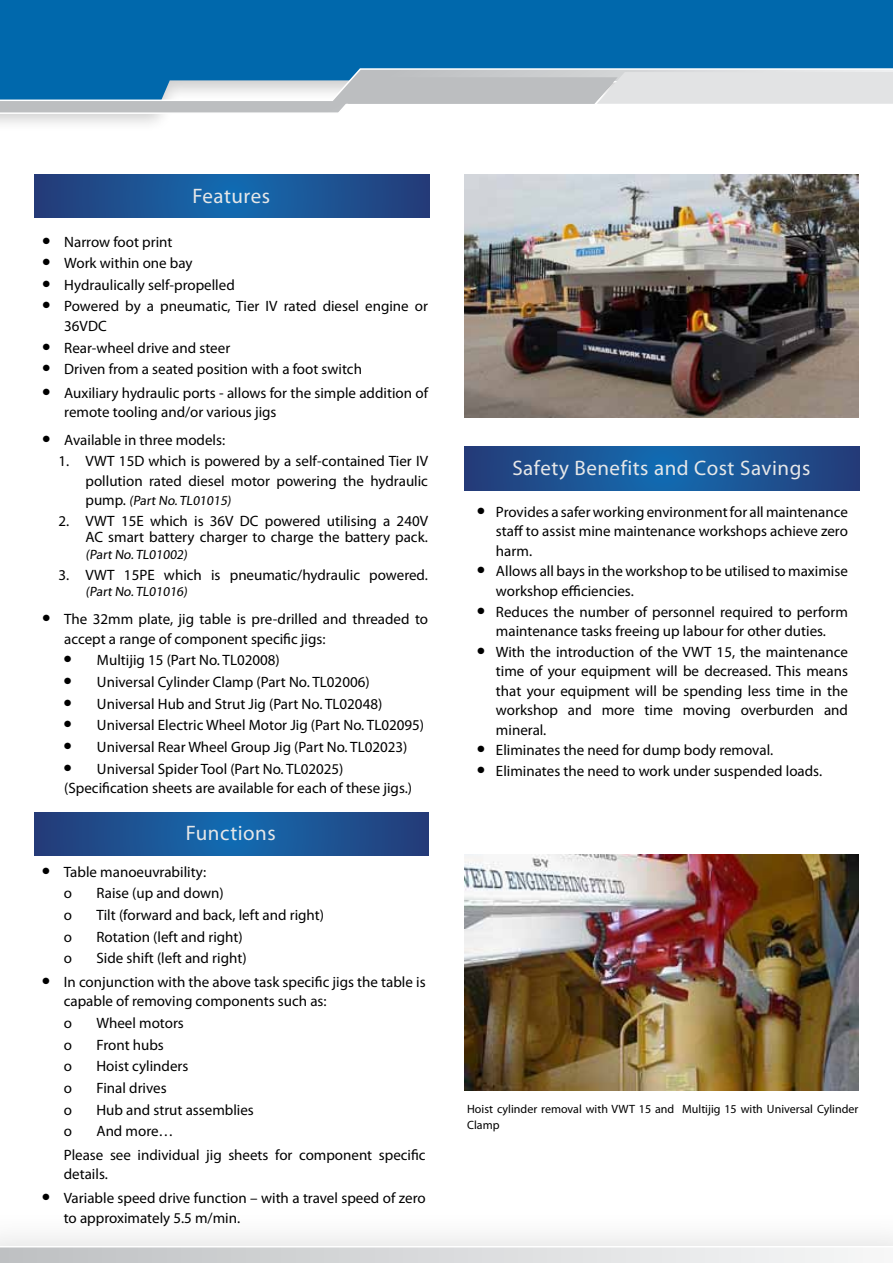
<style>
.page{position:relative;width:893px;height:1263px;background:#fff}
.page>*{position:absolute;margin:0;border:0;box-sizing:border-box;transform-origin:0 0}
.t1{font:21px "Myriad Pro";letter-spacing:.025em;color:#e6e7e8}
.t2{font:15px/19.5px "Myriad Pro";color:#000}
.t3{font:13.5px "Myriad Pro";color:#000}
.t4{font:12px/16.5px "Myriad Pro";color:#000}
.s1{font-size:15px}
</style>
<div class="page">
<div style="left:0;top:0;width:893px;height:132px;background:#000;opacity:.2"></div>
<div style="left:0;top:0;width:893px;height:67px;background:#0068ac"></div>
<div style="left:0;top:1208px;width:893px;height:55px;background:#fafafa"></div>
<svg style="left:0;top:1245px;width:893px;height:18px"></svg>
<svg style="left:0;top:67px;width:893px;height:48px"></svg>
<img style="left:464px;top:174px;width:394px;height:243px">
<svg style="left:34px;top:174px;width:395px;height:44px;background:#1c5293"></svg>
<svg style="left:464px;top:446px;width:396px;height:44px;background:#1c5293"></svg>
<svg style="left:34px;top:812px;width:395px;height:44px;background:#1c5293"></svg>
<img style="left:465px;top:855px;width:393px;height:235px">
<h1 class="t1" style="left:192px;top:183px;width:79px">Features</h1>
<p class="t2" style="left:43px;top:232px;width:131px">● Narrow foot print</p>
<p class="t2" style="left:43px;top:253px;width:151px">● Work within one bay</p>
<p class="t2" style="left:43px;top:275px;width:193px">● Hydraulically self-propelled</p>
<p class="t2" style="left:64px;top:296px;width:365px;text-indent:-21px">● Powered by a pneumatic, Tier IV rated diesel engine or<br>36VDC</p>
<p class="t2" style="left:43px;top:338px;width:189px">● Rear-wheel drive and steer</p>
<p class="t2" style="left:43px;top:359px;width:321px">● Driven from a seated position with a foot switch</p>
<p class="t2" style="left:64px;top:383px;width:365px;text-indent:-21px">● Auxiliary hydraulic ports - allows for the simple addition of remote tooling and/or various jigs</p>
<p class="t2" style="left:43px;top:430px;width:184px">● Available in three models:</p>
<p class="t2" style="left:59px;top:451px;width:371px;text-align:right">1. VWT 15D which is powered by a self-contained Tier IV pollution rated diesel motor powering the hydraulic</p>
<p class="t3" style="left:86px;top:492px;width:149px"><span class="s1">pump.</span> (Part No.TL01015)</p>
<p class="t2" style="left:59px;top:512px;width:371px;line-height:16.5px;text-align:right">2. VWT 15E which is 36V DC powered utilising a 240V<br>AC smart battery charger to charge the battery pack.</p>
<p class="t3" style="left:86px;top:546px;width:105px">(Part No.TL01002)</p>
<p class="t2" style="left:59px;top:565px;width:371px">3. VWT 15PE which is pneumatic/hydraulic powered.</p>
<p class="t3" style="left:86px;top:583px;width:105px">(Part No.TL01016)</p>
<p class="t2" style="left:64px;top:609px;width:365px;text-indent:-21px">● The 32mm plate, jig table is pre-drilled and threaded to accept a range of component specific jigs:</p>
<p class="t2" style="left:64px;top:650px;width:217px">● Multijig 15 (Part No. TL02008)</p>
<p class="t2" style="left:64px;top:672px;width:307px">● Universal Cylinder Clamp (Part No. TL02006)</p>
<p class="t2" style="left:64px;top:694px;width:320px">● Universal Hub and Strut Jig (Part No. TL02048)</p>
<p class="t2" style="left:64px;top:715px;width:361px">● Universal Electric Wheel Motor Jig (Part No. TL02095)</p>
<p class="t2" style="left:64px;top:737px;width:345px">● Universal Rear Wheel Group Jig (Part No. TL02023)</p>
<p class="t2" style="left:64px;top:758px;width:349px">● Universal Spider Tool (Part No. TL02025) (Specification sheets are available for each of these jigs.)</p>
<h1 class="t1" style="left:186px;top:820px;width:91px">Functions</h1>
<p class="t2" style="left:64px;top:860px;width:144px;line-height:21.6px;text-indent:-21px">● Table manoeuvrability: o</p>
<p class="t2" style="left:97px;top:883px;width:129px">Raise (up and down)</p>
<p class="t2" style="left:64px;top:905px;width:10px">o</p>
<p class="t2" style="left:97px;top:905px;width:229px">Tilt (forward and back, left and right)</p>
<p class="t2" style="left:64px;top:926px;width:10px">o</p>
<p class="t2" style="left:97px;top:926px;width:148px">Rotation (left and right)</p>
<p class="t2" style="left:64px;top:948px;width:10px">o</p>
<p class="t2" style="left:97px;top:948px;width:152px">Side shift (left and right)</p>
<p class="t2" style="left:64px;top:972px;width:363px;text-indent:-21px">● In conjunction with the above task specific jigs the table is capable of removing components such as:</p>
<p class="t2" style="left:64px;top:1013px;width:10px">o</p>
<p class="t2" style="left:97px;top:1013px;width:89px">Wheel motors</p>
<p class="t2" style="left:64px;top:1035px;width:10px">o</p>
<p class="t2" style="left:97px;top:1035px;width:69px">Front hubs</p>
<p class="t2" style="left:64px;top:1056px;width:10px">o</p>
<p class="t2" style="left:97px;top:1056px;width:93px">Hoist cylinders</p>
<p class="t2" style="left:64px;top:1078px;width:10px">o</p>
<p class="t2" style="left:97px;top:1078px;width:72px">Final drives</p>
<p class="t2" style="left:64px;top:1099px;width:10px">o</p>
<p class="t2" style="left:97px;top:1099px;width:159px">Hub and strut assemblies</p>
<p class="t2" style="left:64px;top:1121px;width:10px">o</p>
<p class="t2" style="left:64px;top:1119px;width:363px;line-height:23.7px;text-indent:33px">And more…<br>Please see individual jig sheets for component specific</p>
<p class="t2" style="left:64px;top:1164px;width:46px">details.</p>
<p class="t2" style="left:64px;top:1188px;width:363px;text-indent:-21px">● Variable speed drive function – with a travel speed of zero to approximately 5.5 m/min.</p>
<h1 class="t1" style="left:512px;top:455px;width:299px">Safety Benefits and Cost Savings</h1>
<p class="t2" style="left:496px;top:502px;width:353px;text-align:justify;text-indent:-18px">● Provides a safer working environment for all maintenance staff to assist mine maintenance workshops achieve zero harm.</p>
<p class="t2" style="left:496px;top:561px;width:353px;text-indent:-18px">● Allows all bays in the workshop to be utilised to maximise workshop efficiencies.</p>
<p class="t2" style="left:477px;top:601px;width:372px;text-align:center">● Reduces the number of personnel required to perform maintenance tasks freeing up labour for other duties.</p>
<p class="t2" style="left:496px;top:642px;width:353px;text-align:justify;text-indent:-18px">● With the introduction of the VWT 15, the maintenance time of your equipment will be decreased. This means that your equipment will be spending less time in the workshop and more time moving overburden and mineral.</p>
<p class="t2" style="left:477px;top:740px;width:297px">● Eliminates the need for dump body removal.</p>
<p class="t2" style="left:477px;top:761px;width:346px">● Eliminates the need to work under suspended loads.</p>
<p class="t4" style="left:467px;top:1100px;width:393px">Hoist cylinder removal with VWT 15 and Multijig 15 with Universal Cylinder<br>Clamp</p>
</div>
